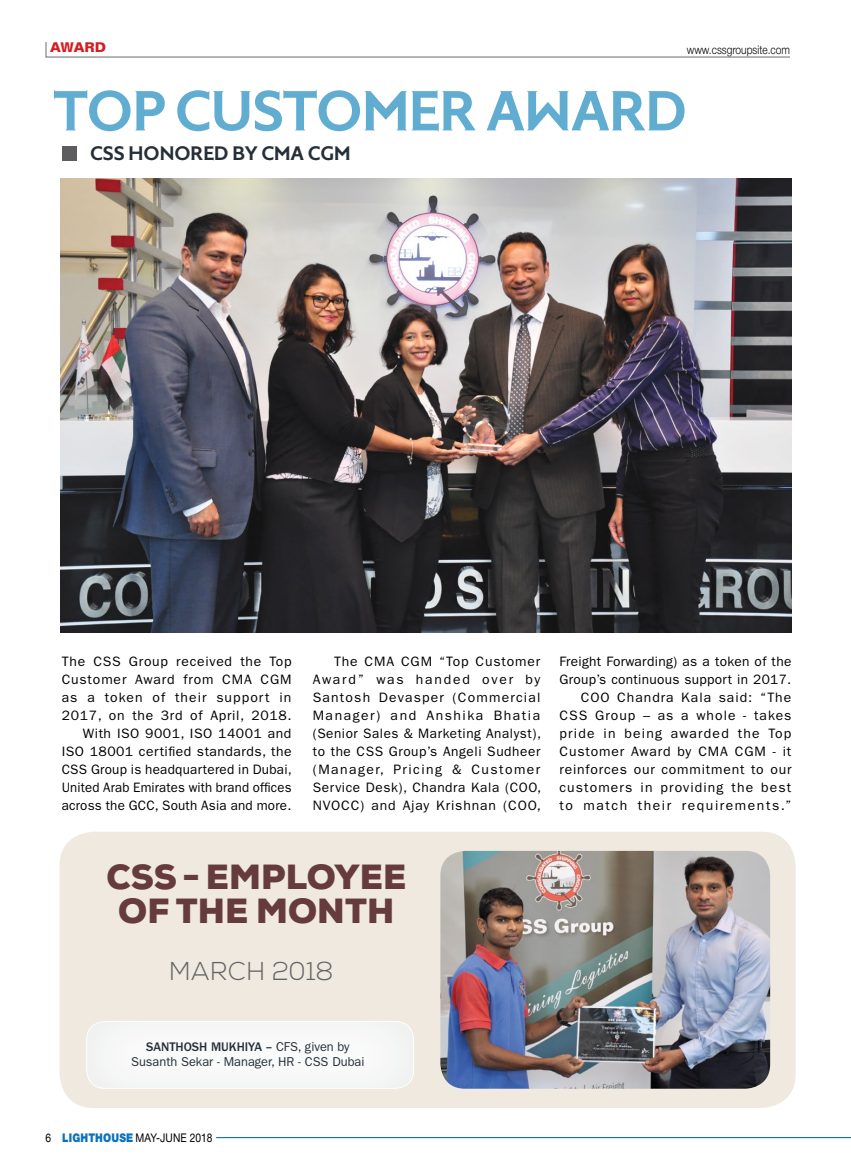
<style>
.page{position:relative;width:851px;height:1170px;background:#fff}
.page>*{position:absolute;margin:0;border:0;box-sizing:border-box;transform-origin:0 0}
.t1{font:600 52.35px "Massimo W00";letter-spacing:-.01em;color:#61add2}
.t2{font:900 34.8px/33.9px "Nexa";letter-spacing:.005em;color:#663b3d;text-align:center}
.t3{font:300 25.8px "Nexa";letter-spacing:.005em;color:#636466}
.t4{font:600 18.15px "Massimo W00";color:#262f38}
.t5{font:13.65px/18px "ITC Franklin Gothic Std";letter-spacing:.055em;color:#000;text-align:justify}
.t6{font:13.65px/18px "ITC Franklin Gothic Std";letter-spacing:.035em;color:#000;text-align:right}
.t7{font:700 13.5px "Folio BT";letter-spacing:-.015em;color:#d41d22}
.t8{font:12.9px/15px "ITC Franklin Gothic Std";color:#262f38;text-align:center}
.t9{font:12px "Helvetica Neue Cyr";letter-spacing:.005em;color:#000;scale:.85 1}
.t10{font:300 12px "Helvetica Neue Cyr";color:#000;scale:.85 1}
.s1{font-weight:500}
.s2{font-family:"Helvetica Neue"}
.s3{font-weight:900;color:#0a72ba}
</style>
<div class="page">
<hr style="left:216px;top:1136px;width:634px;height:1px;background:#0a72ba">
<svg style="left:46px;top:42px;width:744px;height:15px"></svg>
<div style="left:62px;top:146px;width:14px;height:15px;background:#5d5d60"></div>
<img style="left:60px;top:179px;width:731px;height:453px">
<div style="left:60px;top:831px;width:735px;height:276px;background:#f0e9df;border-radius:34px"></div>
<img style="left:440px;top:850px;width:330px;height:238px">
<div style="left:72px;top:1010px;width:355px;height:79px;background:#262f38;opacity:.11"></div>
<div style="left:86px;top:1021px;width:328px;height:67px;border:1px solid #fff;border-radius:18px"></div>
<p class="t7" style="left:50px;top:39px;width:58px">AWARD</p>
<p class="t10" style="left:686px;top:43px;width:123px">www.cssgroupsite.com</p>
<h1 class="t1" style="left:53px;top:69px;width:635px">TOP CUSTOMER AWARD</h1>
<h3 class="t4" style="left:90px;top:139px;width:262px">CSS HONORED BY CMA CGM</h3>
<p class="t6" style="left:62px;top:652px;width:232px">The CSS Group received the Top<br>Customer Award from CMA CGM as a token of their support in<br>2017, on the 3rd of April, 2018.<br>With ISO 9001, ISO 14001 and<br>ISO 18001 certified standards, the<br>CSS Group is headquartered in Dubai,<br>United Arab Emirates with brand offices across the GCC, South Asia and more.</p>
<p class="t5" style="left:313px;top:652px;width:230px;text-indent:21px">The CMA CGM “Top Customer Award” was handed over by Santosh Devasper (Commercial Manager) and Anshika Bhatia (Senior Sales &amp; Marketing Analyst), to the CSS Group’s Angeli Sudheer (Manager, Pricing &amp; Customer Service Desk), Chandra Kala (COO, NVOCC) and Ajay Krishnan (COO,</p>
<p class="t5" style="left:559px;top:652px;width:233px;text-align:right">Freight Forwarding) as a token of the<br>Group’s continuous support in 2017.<br>COO Chandra Kala said: “The<br>CSS Group – as a whole - takes pride in being awarded the Top<br>Customer Award by CMA CGM - it reinforces our commitment to our customers in providing the best to match their requirements.”</p>
<h2 class="t2" style="left:106px;top:860px;width:301px">CSS - EMPLOYEE<br>OF THE MONTH</h2>
<h3 class="t3" style="left:169px;top:955px;width:166px">MARCH 2018</h3>
<p class="t8" style="left:131px;top:1038px;width:235px"><span class="s1">SANTHOSH MUKHIYA –</span> CFS, given by<br>Susanth Sekar - Manager, HR - CSS Dubai</p>
<p class="t9" style="left:46px;top:1131px;width:198px"><span class="s2">6</span> <span class="s3">LIGHTHOUSE</span> MAY-JUNE 2018</p>
</div>
